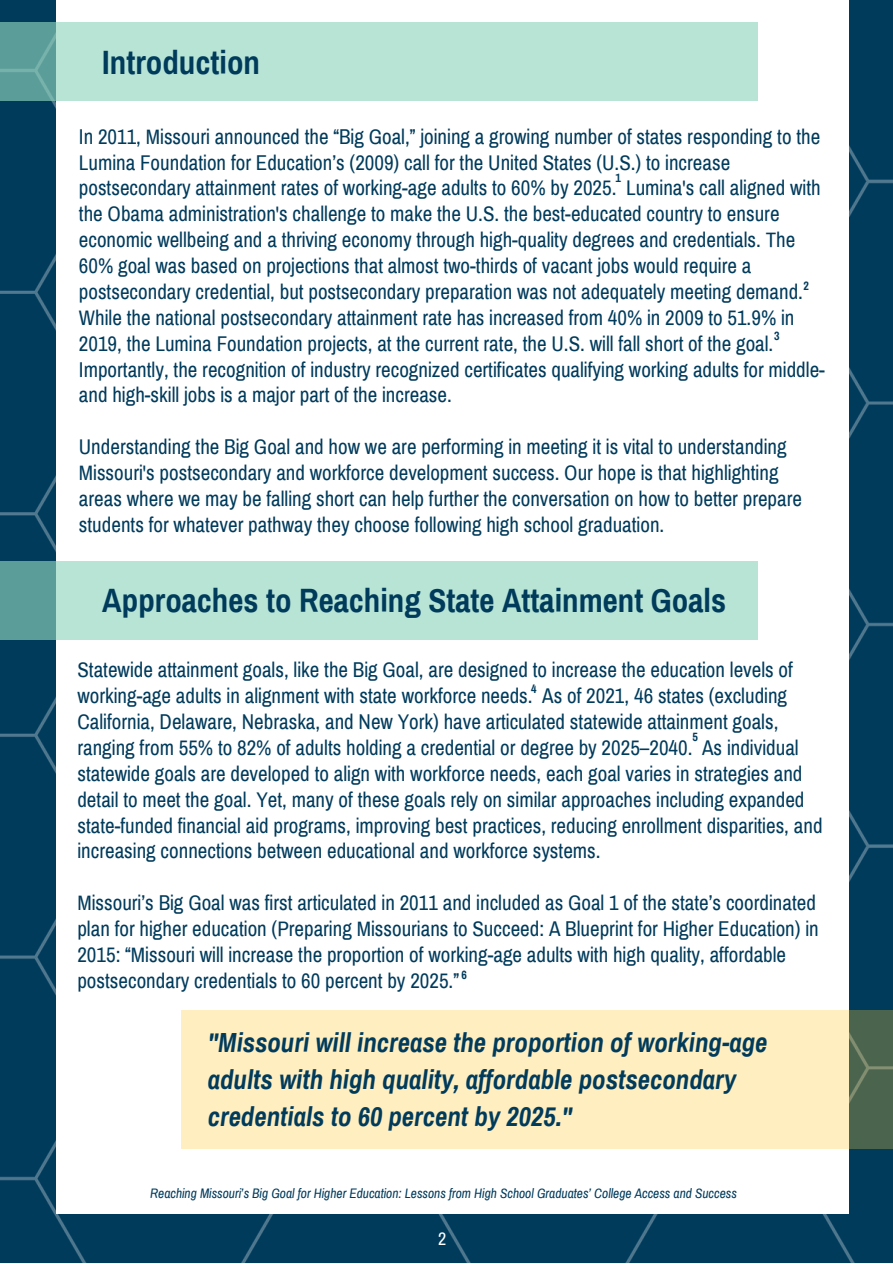
<style>
.page{position:relative;width:893px;height:1264px;background:#fff}
.page>*{position:absolute;margin:0;border:0;box-sizing:border-box;transform-origin:0 0}
.t1{font:700 33px "Archivo Narrow";color:#003b5c}
.t2{font:italic 700 27px/37px "Archivo Narrow";color:#003b5c}
.t3{font:21px/25.8px "Archivo Narrow";color:#003b5c}
.t4{font:18px "Archivo Narrow";color:#fff}
.t5{font:italic 13.5px "Archivo Narrow";color:#003b5c}
.t6{font:700 12px "Archivo Narrow";color:#003b5c}
</style>
<div class="page">
<div style="left:0;top:0;width:892px;height:1262px;background:#003b5c"></div>
<div style="left:56px;top:0;width:792px;height:1213px;background:#fff"></div>
<svg style="left:0;top:23px;width:758px;height:78px;background:#b0ded0"></svg>
<svg style="left:0;top:561px;width:758px;height:78px;background:#b0ded0"></svg>
<div style="left:180px;top:1009px;width:712px;height:139px;background:#ffeec0"></div>
<h1 class="t1" style="left:102px;top:43px;width:159px">Introduction</h1>
<p class="t3" style="left:79px;top:123px;width:746px">In 2011, Missouri announced the “Big Goal,” joining a growing number of states responding to the Lumina Foundation for Education’s (2009) call for the United States (U.S.) to increase postsecondary attainment rates of working-age adults to 60% by 2025. Lumina's call aligned with the Obama administration's challenge to make the U.S. the best-educated country to ensure economic wellbeing and a thriving economy through high-quality degrees and credentials. The 60% goal was based on projections that almost two-thirds of vacant jobs would require a postsecondary credential, but postsecondary preparation was not adequately meeting demand.<br>While the national postsecondary attainment rate has increased from 40% in 2009 to 51.9% in 2019, the Lumina Foundation projects, at the current rate, the U.S. will fall short of the goal.<br>Importantly, the recognition of industry recognized certificates qualifying working adults for middle&shy;and high-skill jobs is a major part of the increase.</p>
<p class="t3" style="left:79px;top:433px;width:724px">Understanding the Big Goal and how we are performing in meeting it is vital to understanding Missouri's postsecondary and workforce development success. Our hope is that highlighting areas where we may be falling short can help further the conversation on how to better prepare students for whatever pathway they choose following high school graduation.</p>
<p class="t6" style="left:615px;top:170px;width:7px">1</p>
<p class="t6" style="left:803px;top:278px;width:7px">2</p>
<p class="t6" style="left:774px;top:328px;width:7px">3</p>
<h1 class="t1" style="left:102px;top:581px;width:625px">Approaches to Reaching State Attainment Goals</h1>
<p class="t3" style="left:77px;top:657px;width:746px">Statewide attainment goals, like the Big Goal, are designed to increase the education levels of working-age adults in alignment with state workforce needs. As of 2021, 46 states (excluding California, Delaware, Nebraska, and New York) have articulated statewide attainment goals, ranging from 55% to 82% of adults holding a credential or degree by 2025–2040. As individual statewide goals are developed to align with workforce needs, each goal varies in strategies and detail to meet the goal. Yet, many of these goals rely on similar approaches including expanded state-funded financial aid programs, improving best practices, reducing enrollment disparities, and increasing connections between educational and workforce systems.</p>
<p class="t3" style="left:77px;top:889px;width:742px">Missouri’s Big Goal was first articulated in 2011 and included as Goal 1 of the state’s coordinated plan for higher education (Preparing Missourians to Succeed: A Blueprint for Higher Education) in 2015: “Missouri will increase the proportion of working-age adults with high quality, affordable postsecondary credentials to 60 percent by 2025.”</p>
<p class="t6" style="left:531px;top:681px;width:7px">4</p>
<p class="t6" style="left:692px;top:729px;width:7px">5</p>
<p class="t6" style="left:461px;top:968px;width:7px">6</p>
<p class="t2" style="left:208px;top:1023px;width:561px">"Missouri will increase the proportion of working-age adults with high quality, affordable postsecondary credentials to 60 percent by 2025."</p>
<p class="t5" style="left:150px;top:1185px;width:588px">Reaching Missouri’s Big Goal for Higher Education: Lessons from High School Graduates’ College Access and Success</p>
<p class="t4" style="left:438px;top:1228px;width:10px">2</p>
</div>
